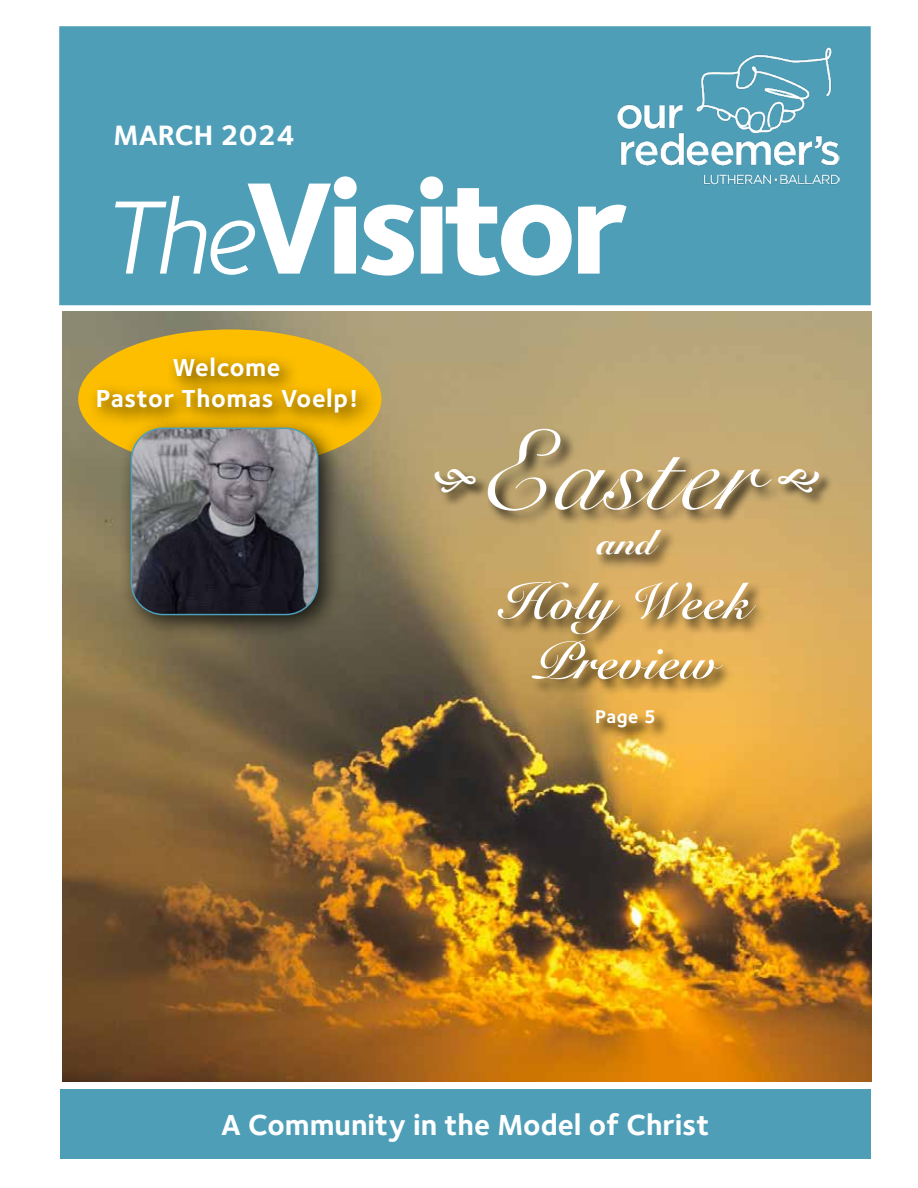
<style>
.page{position:relative;width:918px;height:1188px;background:#fff}
.page>*{position:absolute;margin:0;border:0;box-sizing:border-box;transform-origin:0 0}
.t1{font:800 135px "Foundry Sterling";letter-spacing:-.05em;color:#fff}
.t2{font:112.5px "Snell Roundhand";letter-spacing:.02em;color:#fff}
.t3{font:700 51px/60px "Snell Roundhand";letter-spacing:.02em;color:#fff;text-align:center}
.t4{font:900 34.5px "Snell Roundhand";color:#fff}
.t5{font:700 30px "Foundry Sterling";color:#fff}
.t6{font:700 29.1px "Foundry Sterling";color:#fff}
.t7{font:700 25.5px/31.5px "Foundry Sterling";letter-spacing:.025em;color:#fff;text-align:center}
.t8{font:700 19.05px "Foundry Sterling";color:#fff}
.s1{font-weight:400;font-style:italic;font-size:108px}
</style>
<div class="page">
<img style="left:63px;top:312px;width:809px;height:770px">
<div style="left:59px;top:26px;width:812px;height:279px;background:#4e9eb8;border:2px solid #4e9eb8"></div>
<img style="left:618px;top:47px;width:222px;height:138px">
<div style="left:60px;top:1089px;width:810px;height:69px;background:#4e9eb8"></div>
<div style="left:78px;top:329px;width:303px;height:139px;background:#fdbe00;border-radius:50%"></div>
<div style="left:88px;top:349px;width:289px;height:84px;background:#000;opacity:.75"></div>
<div style="left:486px;top:427px;width:301px;height:317px;background:#000;opacity:.87"></div>
<div style="left:434px;top:469px;width:55px;height:38px;background:#000;opacity:.8"></div>
<div style="left:778px;top:469px;width:55px;height:37px;background:#000;opacity:.81"></div>
<div style="left:119px;top:416px;width:225px;height:225px;background:#000;opacity:.75"></div>
<img style="left:131px;top:428px;width:187px;height:187px">
<div style="left:131px;top:428px;width:187px;height:187px;border:2px solid #4e9eb8;border-radius:32px"></div>
<svg style="left:435px;top:469px;width:41px;height:24px"></svg>
<svg style="left:778px;top:469px;width:41px;height:24px"></svg>
<p class="t6" style="left:114px;top:118px;width:183px">MARCH 2024</p>
<h1 class="t1" style="left:100px;top:144px;width:529px"><span class="s1">The</span>Visitor</h1>
<p class="t7" style="left:96px;top:353px;width:264px">Welcome<br>Pastor Thomas Voelp!</p>
<h2 class="t2" style="left:478px;top:383px;width:281px">Easter</h2>
<p class="t4" style="left:597px;top:522px;width:60px">and</p>
<h3 class="t3" style="left:501px;top:570px;width:251px">Holy Week<br>Preview</h3>
<p class="t8" style="left:595px;top:706px;width:62px">Page 5</p>
<p class="t5" style="left:221px;top:1107px;width:490px">A Community in the Model of Christ</p>
</div>
